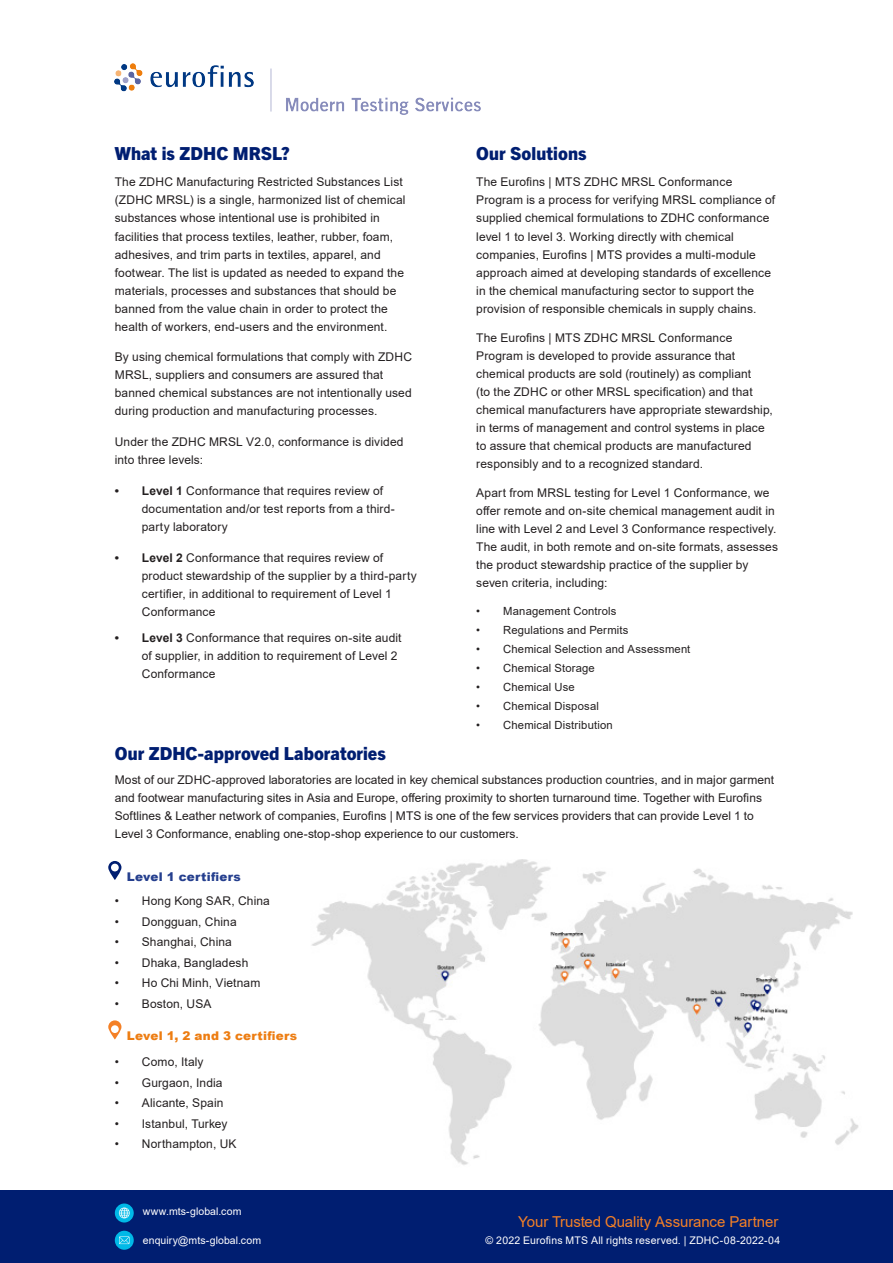
<style>
.page{position:relative;width:893px;height:1263px;background:#fff}
.page>*{position:absolute;margin:0;border:0;box-sizing:border-box;transform-origin:0 0}
.t1{font:800 18px "Trade Gothic Next LT Pro";color:#001e71}
.t2{font:15px "Arial";letter-spacing:-.01em;color:#f48026}
.t3{font:12px/18px "Arial";letter-spacing:.01em;color:#231f20}
.t4{font:900 12px "Arial";letter-spacing:.025em;color:#ed7d12}
.t5{font:900 12px "Arial";letter-spacing:.025em;color:#253f8e}
.t6{font:11.25px "Arial";letter-spacing:.015em;color:#231f20}
.t7{font:10.5px "Arial";letter-spacing:.015em;color:#fff}
.s1{font-weight:700}
</style>
<div class="page">
<img style="left:286px;top:859px;width:607px;height:332px">
<svg style="left:108px;top:861px;width:13px;height:19px"></svg>
<svg style="left:111px;top:864px;width:8px;height:7px"></svg>
<svg style="left:108px;top:1020px;width:13px;height:19px"></svg>
<svg style="left:111px;top:1025px;width:8px;height:8px"></svg>
<div style="left:0;top:1191px;width:893px;height:72px;background:#001e71"></div>
<svg style="left:115px;top:1203px;width:19px;height:19px"></svg>
<svg style="left:119px;top:1207px;width:11px;height:11px"></svg>
<svg style="left:115px;top:1231px;width:19px;height:19px"></svg>
<svg style="left:119px;top:1236px;width:11px;height:8px"></svg>
<img style="left:115px;top:63px;width:365px;height:51px">
<p class="t1" style="left:115px;top:141px;width:177px">What is ZDHC MRSL?</p>
<p class="t3" style="left:115px;top:173px;width:292px">The ZDHC Manufacturing Restricted Substances List (ZDHC MRSL) is a single, harmonized list of chemical substances whose intentional use is prohibited in facilities that process textiles, leather, rubber, foam, adhesives, and trim parts in textiles, apparel, and footwear. The list is updated as needed to expand the materials, processes and substances that should be banned from the value chain in order to protect the health of workers, end-users and the environment.</p>
<p class="t3" style="left:115px;top:348px;width:299px">By using chemical formulations that comply with ZDHC MRSL, suppliers and consumers are assured that banned chemical substances are not intentionally used during production and manufacturing processes.</p>
<p class="t3" style="left:115px;top:433px;width:290px">Under the ZDHC MRSL V2.0, conformance is divided into three levels:</p>
<p class="t3" style="left:142px;top:481px;width:254px;text-indent:-27px"><span class="s1">• Level 1</span> Conformance that requires review of documentation and/or test reports from a third&shy;party laboratory</p>
<p class="t3" style="left:142px;top:548px;width:276px;text-indent:-27px"><span class="s1">• Level 2</span> Conformance that requires review of product stewardship of the supplier by a third-party certifier, in additional to requirement of Level 1<br>Conformance</p>
<p class="t3" style="left:142px;top:629px;width:261px;text-indent:-27px"><span class="s1">• Level 3</span> Conformance that requires on-site audit of supplier, in addition to requirement of Level 2<br>Conformance</p>
<p class="t1" style="left:476px;top:141px;width:112px">Our Solutions</p>
<p class="t3" style="left:476px;top:173px;width:300px">The Eurofins | MTS ZDHC MRSL Conformance Program is a process for verifying MRSL compliance of supplied chemical formulations to ZDHC conformance level 1 to level 3. Working directly with chemical companies, Eurofins | MTS provides a multi-module approach aimed at developing standards of excellence in the chemical manufacturing sector to support the provision of responsible chemicals in supply chains.</p>
<p class="t3" style="left:476px;top:328px;width:298px">The Eurofins | MTS ZDHC MRSL Conformance Program is developed to provide assurance that chemical products are sold (routinely) as compliant<br>(to the ZDHC or other MRSL specification) and that chemical manufacturers have appropriate stewardship, in terms of management and control systems in place to assure that chemical products are manufactured responsibly and to a recognized standard.</p>
<p class="t3" style="left:476px;top:484px;width:303px">Apart from MRSL testing for Level 1 Conformance, we offer remote and on-site chemical management audit in line with Level 2 and Level 3 Conformance respectively.<br>The audit, in both remote and on-site formats, assesses the product stewardship practice of the supplier by seven criteria, including:</p>
<p class="t6" style="left:476px;top:603px;width:142px">• Management Controls</p>
<p class="t6" style="left:476px;top:622px;width:154px">• Regulations and Permits</p>
<p class="t6" style="left:476px;top:641px;width:216px">• Chemical Selection and Assessment</p>
<p class="t6" style="left:476px;top:660px;width:120px">• Chemical Storage</p>
<p class="t6" style="left:476px;top:679px;width:100px">• Chemical Use</p>
<p class="t6" style="left:476px;top:698px;width:124px">• Chemical Disposal</p>
<p class="t6" style="left:476px;top:717px;width:138px">• Chemical Distribution</p>
<p class="t1" style="left:115px;top:741px;width:273px">Our ZDHC-approved Laboratories</p>
<p class="t3" style="left:115px;top:771px;width:661px">Most of our ZDHC-approved laboratories are located in key chemical substances production countries, and in major garment and footwear manufacturing sites in Asia and Europe, offering proximity to shorten turnaround time. Together with Eurofins Softlines &amp; Leather network of companies, Eurofins | MTS is one of the few services providers that can provide Level 1 to Level 3 Conformance, enabling one-stop-shop experience to our customers.</p>
<p class="t5" style="left:127px;top:867px;width:115px">Level 1 certifiers</p>
<p class="t3" style="left:115px;top:892px;width:157px">• Hong Kong SAR, China</p>
<p class="t3" style="left:115px;top:912px;width:123px">• Dongguan, China</p>
<p class="t3" style="left:115px;top:933px;width:119px">• Shanghai, China</p>
<p class="t3" style="left:115px;top:953px;width:135px">• Dhaka, Bangladesh</p>
<p class="t3" style="left:115px;top:974px;width:147px">• Ho Chi Minh, Vietnam</p>
<p class="t3" style="left:115px;top:994px;width:98px">• Boston, USA</p>
<p class="t4" style="left:127px;top:1027px;width:172px">Level 1, 2 and 3 certifiers</p>
<p class="t3" style="left:115px;top:1053px;width:90px">• Como, Italy</p>
<p class="t3" style="left:115px;top:1073px;width:109px">• Gurgaon, India</p>
<p class="t3" style="left:115px;top:1094px;width:110px">• Alicante, Spain</p>
<p class="t3" style="left:115px;top:1114px;width:114px">• Istanbul, Turkey</p>
<p class="t3" style="left:115px;top:1135px;width:123px">• Northampton, UK</p>
<p class="t7" style="left:143px;top:1204px;width:100px">www.mts-global.com</p>
<p class="t7" style="left:143px;top:1233px;width:120px">enquiry@mts-global.com</p>
<p class="t2" style="left:518px;top:1211px;width:262px">Your Trusted Quality Assurance Partner</p>
<p class="t7" style="left:486px;top:1233px;width:296px">© 2022 Eurofins MTS All rights reserved. | ZDHC-08-2022-04</p>
</div>
